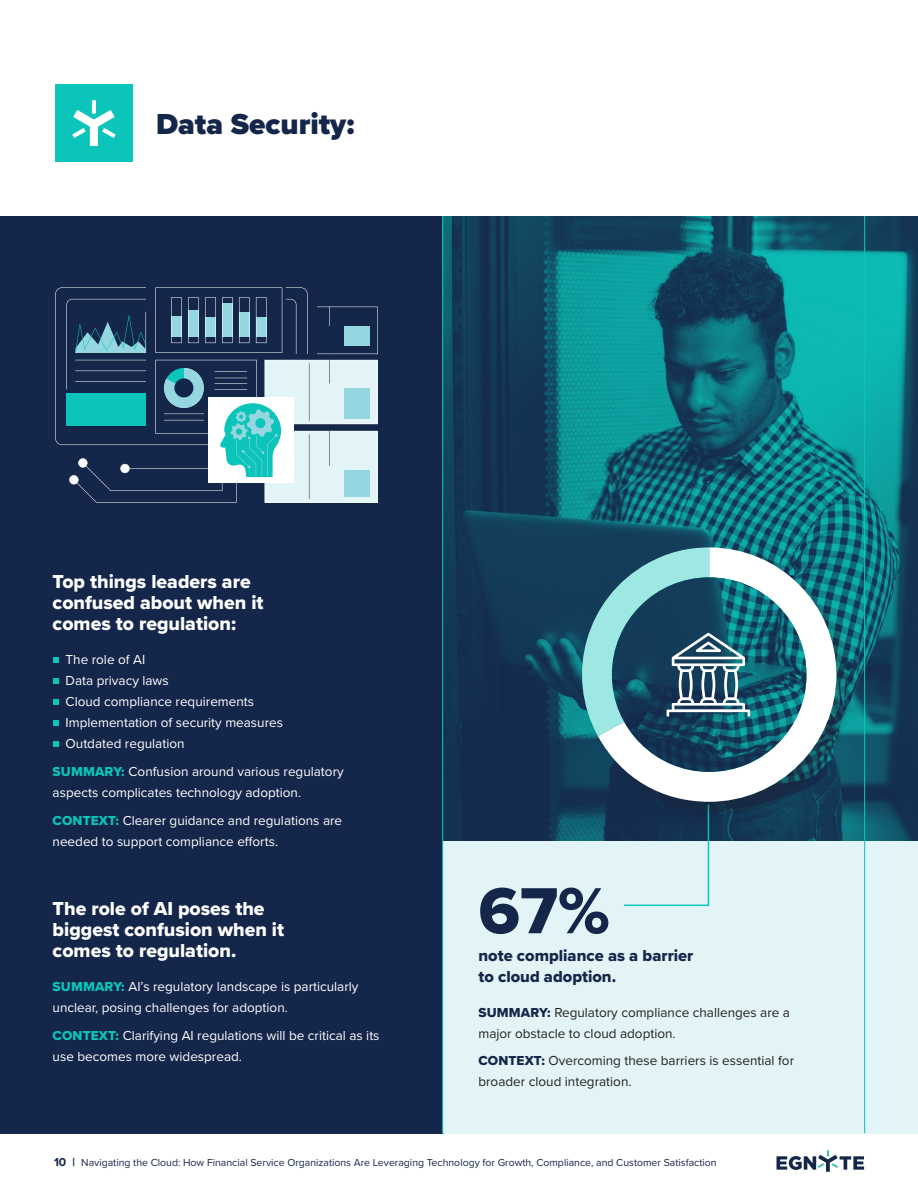
<style>
.page{position:relative;width:918px;height:1188px;background:#fff}
.page>*{position:absolute;margin:0;border:0;box-sizing:border-box;transform-origin:0 0}
.t1{font:67.5px "Proxima Nova Extrabld";color:#14264a}
.t2{font:900 30px "Proxima Nova";color:#14264a}
.t3{font:19.5px/21px "Proxima Nova Extrabld";color:#fff}
.t4{font:16.5px/21px "Proxima Nova Extrabld";color:#14264a}
.t5{font:13.5px/21px "Proxima Nova";color:#fff}
.t6{font:13.5px/21px "Proxima Nova";color:#231f20}
.t7{font:10.5px "Proxima Nova";color:#14264a}
.s1{font-family:"Proxima Nova Extrabld";color:#0bc5ba}
.s2{font-family:"Proxima Nova Extrabld";color:#14264a}
.s3{font-weight:700;font-size:12px}
</style>
<div class="page">
<svg style="left:777px;top:1150px;width:87px;height:22px"></svg>
<div style="left:55px;top:84px;width:78px;height:78px;background:#0bc5ba"></div>
<svg style="left:92px;top:100px;width:4px;height:14px"></svg>
<svg style="left:72px;top:110px;width:44px;height:36px"></svg>
<div style="left:0;top:216px;width:918px;height:917px;background:#e3f4f6"></div>
<div style="left:0;top:216px;width:442px;height:917px;background:#14264a"></div>
<svg style="left:53px;top:657px;width:6px;height:6px"></svg>
<svg style="left:53px;top:678px;width:6px;height:6px"></svg>
<svg style="left:53px;top:699px;width:6px;height:6px"></svg>
<svg style="left:53px;top:720px;width:6px;height:6px"></svg>
<svg style="left:53px;top:741px;width:6px;height:6px"></svg>
<img style="left:443px;top:216px;width:475px;height:624px">
<svg style="left:622px;top:820px;width:88px;height:87px"></svg>
<hr style="left:864px;top:216px;width:1px;height:917px;background:#0bc5ba">
<hr style="left:442px;top:216px;width:1px;height:917px;background:#0bc5ba">
<div style="left:584px;top:550px;width:271px;height:270px;background:#231f20;opacity:.25"></div>
<svg style="left:598px;top:547px;width:238px;height:255px;fill:#fff"></svg>
<img style="left:612px;top:577px;width:195px;height:195px;border-radius:97px">
<svg style="left:55px;top:287px;width:323px;height:216px"></svg>
<svg style="left:564px;top:547px;width:186px;height:189px"></svg>
<p class="t2" style="left:156px;top:102px;width:200px">Data Security:</p>
<p class="t3" style="left:53px;top:570px;width:212px">Top things leaders are confused about when it comes to regulation:</p>
<p class="t5" style="left:66px;top:648px;width:81px">The role of AI</p>
<p class="t5" style="left:66px;top:669px;width:105px">Data privacy laws</p>
<p class="t5" style="left:66px;top:690px;width:190px">Cloud compliance requirements</p>
<p class="t5" style="left:66px;top:711px;width:219px">Implementation of security measures</p>
<p class="t5" style="left:66px;top:732px;width:120px">Outdated regulation</p>
<p class="t5" style="left:53px;top:760px;width:293px"><span class="s1">SUMMARY:</span> Confusion around various regulatory aspects complicates technology adoption.</p>
<p class="t5" style="left:53px;top:809px;width:291px"><span class="s1">CONTEXT:</span> Clearer guidance and regulations are needed to support compliance efforts.</p>
<p class="t3" style="left:53px;top:897px;width:233px">The role of AI poses the biggest confusion when it comes to regulation.</p>
<p class="t5" style="left:53px;top:975px;width:307px"><span class="s1">SUMMARY:</span> AI’s regulatory landscape is particularly unclear, posing challenges for adoption.</p>
<p class="t5" style="left:53px;top:1024px;width:328px"><span class="s1">CONTEXT:</span> Clarifying AI regulations will be critical as its use becomes more widespread.</p>
<p class="t1" style="left:478px;top:860px;width:133px">67%</p>
<p class="t4" style="left:478px;top:945px;width:217px">note compliance as a barrier to cloud adoption.</p>
<p class="t6" style="left:478px;top:1001px;width:313px"><span class="s2">SUMMARY:</span> Regulatory compliance challenges are a major obstacle to cloud adoption.</p>
<p class="t6" style="left:478px;top:1050px;width:317px"><span class="s2">CONTEXT:</span> Overcoming these barriers is essential for broader cloud integration.</p>
<p class="t7" style="left:54px;top:1154px;width:664px"><span class="s3">10 |</span> Navigating the Cloud: How Financial Service Organizations Are Leveraging Technology for Growth, Compliance, and Customer Satisfaction</p>
</div>
